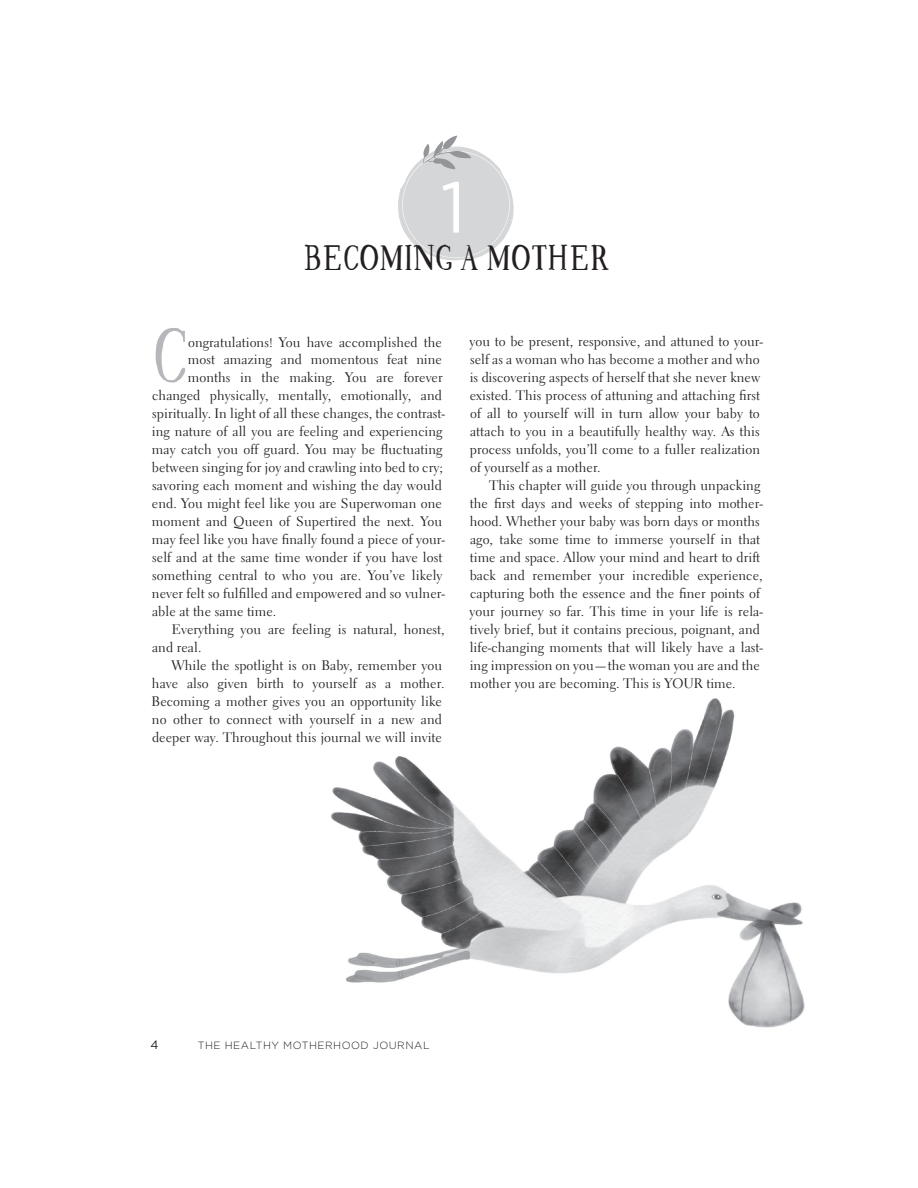
<style>
.page{position:relative;width:918px;height:1188px;background:#fff}
.page>*{position:absolute;margin:0;border:0;box-sizing:border-box;transform-origin:0 0}
.t1{font:condensed 78.6px "Avera";color:#b6b7bb}
.t2{font:72px "Gotham";color:#fff}
.t3{font:condensed 36px "Avera";letter-spacing:.02em;color:#231f20}
.t4{font:13.8px/18px "Electra LH";letter-spacing:.005em;color:#231f20}
.t5{font:12px "Gotham";color:#231f20}
.t6{font:300 10.5px "Gotham";letter-spacing:.05em;color:#231f20}
</style>
<div class="page">
<img style="left:398px;top:149px;width:116px;height:112px">
<img style="left:331px;top:698px;width:474px;height:330px">
<svg style="left:423px;top:135px;width:48px;height:35px"></svg>
<h2 class="t2" style="left:440px;top:167px;width:27px">1</h2>
<h3 class="t3" style="left:304px;top:243px;width:307px">BECOMING A MOTHER</h3>
<h1 class="t1" style="left:154px;top:324px;width:35px">C</h1>
<p class="t4" style="left:188px;top:333px;width:255px">ongratulations! You have accomplished the</p>
<p class="t4" style="left:188px;top:351px;width:256px">most amazing and momentous feat nine</p>
<p class="t4" style="left:188px;top:369px;width:256px">months in the making. You are forever</p>
<p class="t4" style="left:152px;top:387px;width:291px">changed physically, mentally, emotionally, and</p>
<p class="t4" style="left:152px;top:405px;width:294px">spiritually. In light of all these changes, the contrast-</p>
<p class="t4" style="left:152px;top:423px;width:292px">ing nature of all you are feeling and experiencing</p>
<p class="t4" style="left:152px;top:441px;width:292px">may catch you off guard. You may be fluctuating</p>
<p class="t4" style="left:152px;top:459px;width:292px">between singing for joy and crawling into bed to cry;</p>
<p class="t4" style="left:152px;top:477px;width:291px">savoring each moment and wishing the day would</p>
<p class="t4" style="left:152px;top:495px;width:291px">end. You might feel like you are Superwoman one</p>
<p class="t4" style="left:152px;top:513px;width:292px">moment and Queen of Supertired the next. You</p>
<p class="t4" style="left:152px;top:531px;width:295px">may feel like you have finally found a piece of your-</p>
<p class="t4" style="left:152px;top:549px;width:291px">self and at the same time wonder if you have lost</p>
<p class="t4" style="left:152px;top:567px;width:292px">something central to who you are. You’ve likely</p>
<p class="t4" style="left:152px;top:585px;width:295px">never felt so fulfilled and empowered and so vulner-</p>
<p class="t4" style="left:152px;top:603px;width:126px">able at the same time.</p>
<p class="t4" style="left:172px;top:621px;width:274px">Everything you are feeling is natural, honest,</p>
<p class="t4" style="left:152px;top:639px;width:51px">and real.</p>
<p class="t4" style="left:171px;top:657px;width:272px">While the spotlight is on Baby, remember you</p>
<p class="t4" style="left:152px;top:675px;width:294px">have also given birth to yourself as a mother.</p>
<p class="t4" style="left:152px;top:693px;width:292px">Becoming a mother gives you an opportunity like</p>
<p class="t4" style="left:152px;top:711px;width:292px">no other to connect with yourself in a new and</p>
<p class="t4" style="left:152px;top:729px;width:291px">deeper way. Throughout this journal we will invite</p>
<p class="t4" style="left:470px;top:333px;width:295px">you to be present, responsive, and attuned to your&shy;self as a woman who has become a mother and who is discovering aspects of herself that she never knew existed. This process of attuning and attaching first of all to yourself will in turn allow your baby to attach to you in a beautifully healthy way. As this process unfolds, you’ll come to a fuller realization of yourself as a mother.</p>
<p class="t4" style="left:470px;top:477px;width:295px;text-indent:20px">This chapter will guide you through unpacking the first days and weeks of stepping into mother&shy;hood. Whether your baby was born days or months ago, take some time to immerse yourself in that time and space. Allow your mind and heart to drift back and remember your incredible experience, capturing both the essence and the finer points of your journey so far. This time in your life is rela&shy;tively brief, but it contains precious, poignant, and life-changing moments that will likely have a last&shy;ing impression on you—the woman you are and the mother you are becoming. This is YOUR time.</p>
<p class="t5" style="left:150px;top:1038px;width:10px">4</p>
<p class="t6" style="left:198px;top:1039px;width:233px">THE HEALTHY MOTHERHOOD JOURNAL</p>
</div>
